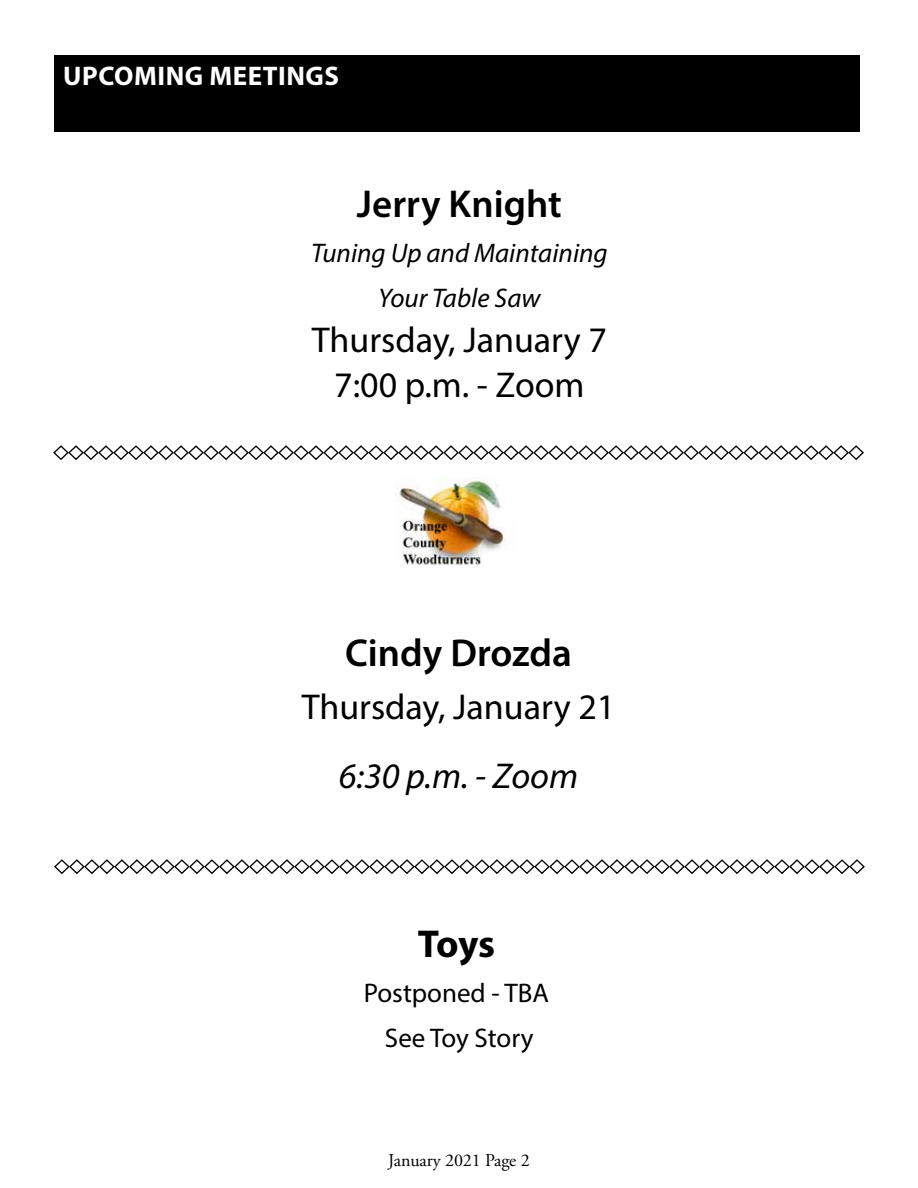
<style>
.page{position:relative;width:918px;height:1188px;background:#fff}
.page>*{position:absolute;margin:0;border:0;box-sizing:border-box;transform-origin:0 0}
.t1{font:600 39px "Myriad Pro";color:#000}
.t2{font:700 39px "Myriad Pro";color:#000}
.t3{font:36px/45px "Myriad Pro";color:#000;text-align:center}
.t4{font:italic 36px "Myriad Pro";color:#000}
.t5{font:italic 27px/45px "Myriad Pro";color:#000;text-align:center}
.t6{font:27px/45px "Myriad Pro";color:#000;text-align:center}
.t7{font:700 27px "Myriad Pro";letter-spacing:.02em;color:#fff}
.t8{font:18px "Adobe Garamond Pro";letter-spacing:-.005em;color:#000}
</style>
<div class="page">
<div style="left:54px;top:56px;width:806px;height:76px;background:#000"></div>
<svg style="left:53px;top:445px;width:811px;height:15px"></svg>
<svg style="left:54px;top:859px;width:811px;height:15px"></svg>
<img style="left:396px;top:477px;width:110px;height:89px">
<p class="t7" style="left:63px;top:58px;width:277px">UPCOMING MEETINGS</p>
<p class="t1" style="left:357px;top:179px;width:206px">Jerry Knight</p>
<p class="t5" style="left:311px;top:230px;width:298px">Tuning Up and Maintaining<br>Your Table Saw</p>
<p class="t3" style="left:312px;top:316px;width:297px">Thursday, January 7<br>7:00 p.m. - Zoom</p>
<p class="t1" style="left:345px;top:628px;width:229px">Cindy Drozda</p>
<p class="t3" style="left:302px;top:684px;width:315px">Thursday, January 21</p>
<p class="t4" style="left:339px;top:754px;width:241px">6:30 p.m. - Zoom</p>
<p class="t2" style="left:418px;top:919px;width:79px">Toys</p>
<p class="t6" style="left:364px;top:970px;width:187px">Postponed - TBA<br>See Toy Story</p>
<p class="t8" style="left:388px;top:1149px;width:143px">January 2021 Page 2</p>
</div>
